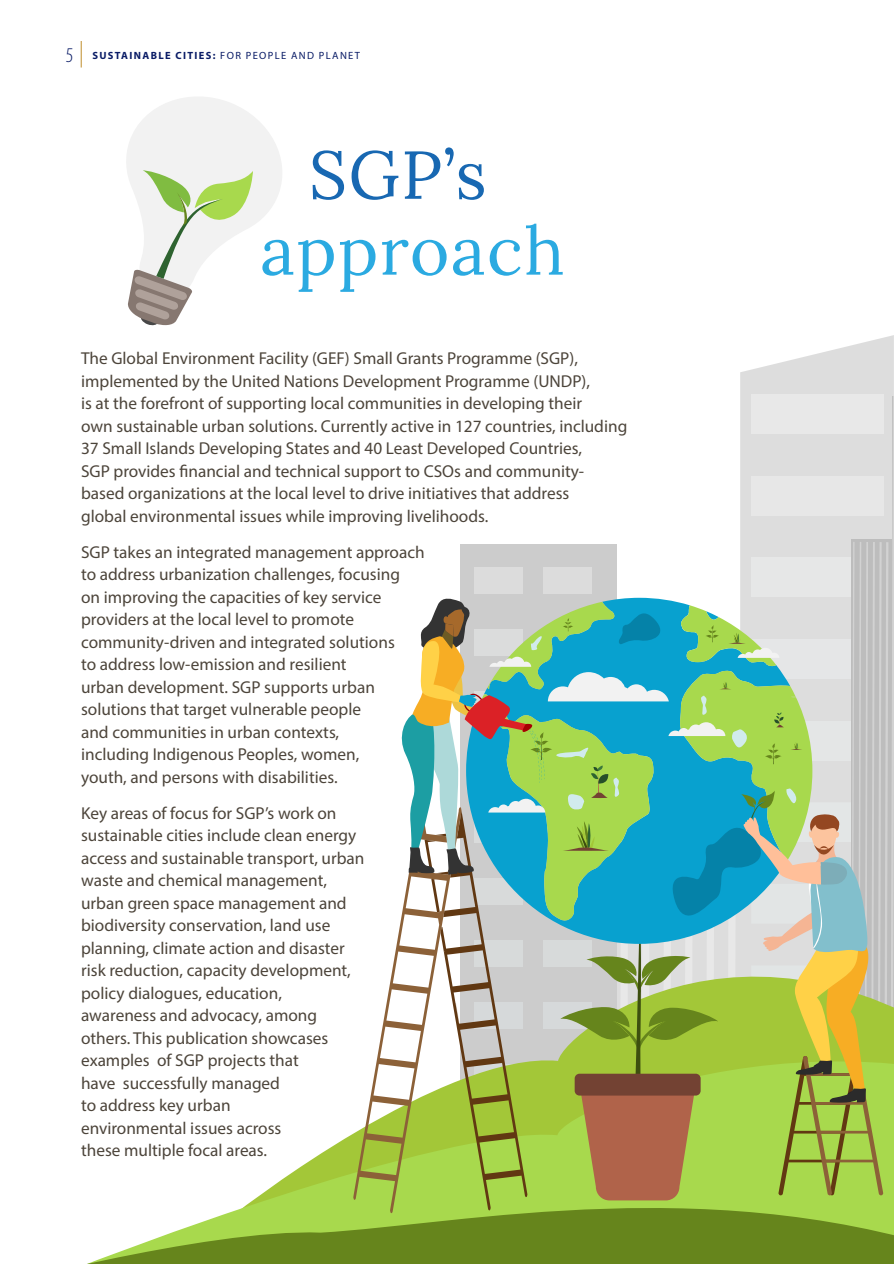
<style>
.page{position:relative;width:894px;height:1264px;background:#fff}
.page>*{position:absolute;margin:0;border:0;box-sizing:border-box;transform-origin:0 0}
.A-Head{font:67.5px "Lora";letter-spacing:.02em;color:#2baae1}
.A-Head-2{font:67.5px "Lora";color:#1868b2}
.Text_copy{font:17.25px/22.5px "Myriad Pro";color:#4c443a}
.t1{font:700 10.5px "Myriad Pro";letter-spacing:.13em;color:#0a1c66}
.s1{font-weight:300;font-stretch:condensed;font-size:21px}
.s2{font-weight:400}
</style>
<div class="page">
<svg style="left:740px;top:335px;width:153px;height:61px;fill:#ddd"></svg>
<div style="left:751px;top:394px;width:132px;height:40px;background:#e8e8e8"></div>
<svg style="left:299px;top:1134px;width:54px;height:34px"></svg>
<svg style="left:353px;top:396px;width:540px;height:772px"></svg>
<svg style="left:126px;top:97px;width:156px;height:229px"></svg>
<svg style="left:87px;top:1168px;width:806px;height:96px;background:#99b652"></svg>
<svg style="left:81px;top:41px;width:1px;height:27px"></svg>
<p class="t1" style="left:66px;top:48px;width:296px"><span class="s1">5</span> SUSTAINABLE CITIES: <span class="s2">FOR PEOPLE AND PLANET</span></p>
<p class="A-Head-2" style="left:308px;top:124px;width:179px">SGP’s</p>
<p class="A-Head" style="left:260px;top:199px;width:306px">approach</p>
<p class="Text_copy" style="left:81px;top:347px;width:547px">The Global Environment Facility (GEF) Small Grants Programme (SGP), implemented by the United Nations Development Programme (UNDP),<br>is at the forefront of supporting local communities in developing their<br>own sustainable urban solutions. Currently active in 127 countries, including 37 Small Islands Developing States and 40 Least Developed Countries,<br>SGP provides financial and technical support to CSOs and community&shy;based organizations at the local level to drive initiatives that address<br>global environmental issues while improving livelihoods.</p>
<p class="Text_copy" style="left:81px;top:540px;width:345px">SGP takes an integrated management approach to address urbanization challenges, focusing<br>on improving the capacities of key service providers at the local level to promote community-driven and integrated solutions<br>to address low-emission and resilient<br>urban development. SGP supports urban solutions that target vulnerable people<br>and communities in urban contexts,<br>including Indigenous Peoples, women,<br>youth, and persons with disabilities.</p>
<p class="Text_copy" style="left:81px;top:801px;width:285px">Key areas of focus for SGP’s work on sustainable cities include clean energy access and sustainable transport, urban waste and chemical management, urban green space management and biodiversity conservation, land use planning, climate action and disaster risk reduction, capacity development, policy dialogues, education,<br>awareness and advocacy, among others. This publication showcases examples of SGP projects that<br>have successfully managed<br>to address key urban<br>environmental issues across<br>these multiple focal areas.</p>
</div>
